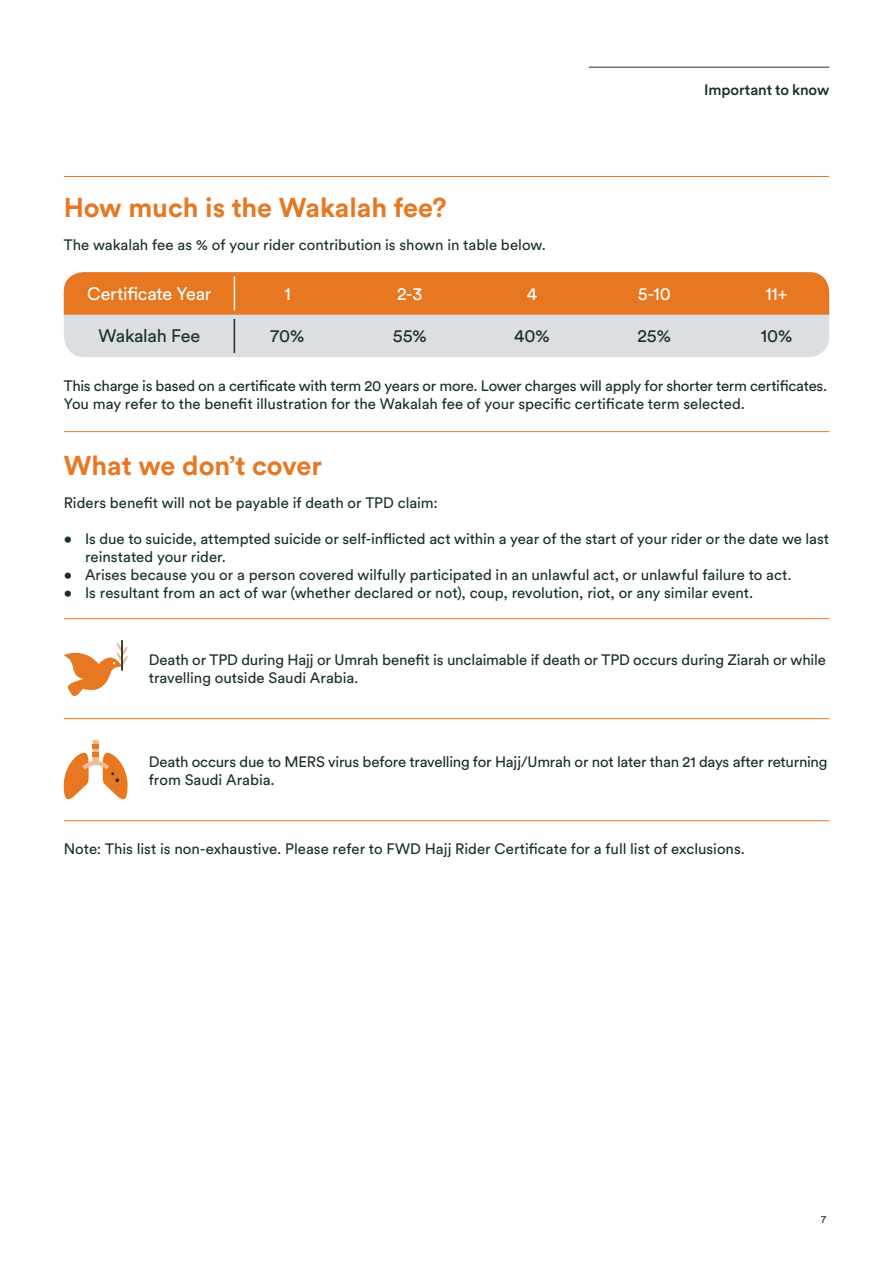
<style>
.page{position:relative;width:893px;height:1263px;background:#fff}
.page>*{position:absolute;margin:0;border:0;box-sizing:border-box;transform-origin:0 0}
.t1{font:700 27px "FWD Circular";letter-spacing:-.005em;color:#e87722}
.t2{font:18px "FWD Circular";letter-spacing:-.01em;color:#fff}
.t3{font:18px "FWD Circular";letter-spacing:-.015em;color:#183028}
.t4{font:15px/18px "FWD Circular";letter-spacing:-.005em;color:#183028}
.t5{font:500 15px "FWD Circular";letter-spacing:-.005em;color:#183028}
.t6{font:10.5px "FWD Circular";color:#183028}
</style>
<div class="page">
<hr style="left:589px;top:67px;width:240px;height:1px;background:#183028">
<hr style="left:64px;top:176px;width:765px;height:1px;background:#e87722">
<hr style="left:64px;top:431px;width:765px;height:1px;background:#e87722">
<hr style="left:64px;top:618px;width:765px;height:1px;background:#e87722">
<hr style="left:64px;top:718px;width:765px;height:1px;background:#e87722">
<hr style="left:64px;top:820px;width:765px;height:1px;background:#e87722">
<div style="left:64px;top:272px;width:765px;height:85px;background:#dbdfe1;border-radius:21px"></div>
<div style="left:64px;top:272px;width:765px;height:43px;background:#e87722"></div>
<hr style="left:234px;top:276px;width:1px;height:34px;background:#fff">
<hr style="left:234px;top:319px;width:1px;height:34px;background:#183028">
<svg style="left:64px;top:642px;width:64px;height:54px"></svg>
<hr style="left:121px;top:640px;width:2px;height:31px;background:#183028">
<svg style="left:64px;top:740px;width:64px;height:60px"></svg>
<h1 class="t1" style="left:64px;top:189px;width:384px">How much is the Wakalah fee?</h1>
<p class="t4" style="left:64px;top:235px;width:484px">The wakalah fee as % of your rider contribution is shown in table below.</p>
<p class="t5" style="left:704px;top:79px;width:127px">Important to know</p>
<p class="t2" style="left:87px;top:282px;width:126px">Certificate Year</p>
<p class="t2" style="left:284px;top:282px;width:8px">1</p>
<p class="t3" style="left:271px;top:324px;width:35px">70%</p>
<p class="t2" style="left:397px;top:282px;width:27px">2-3</p>
<p class="t3" style="left:393px;top:324px;width:36px">55%</p>
<p class="t2" style="left:638px;top:282px;width:35px">5-10</p>
<p class="t3" style="left:638px;top:324px;width:35px">25%</p>
<p class="t2" style="left:527px;top:282px;width:12px">4</p>
<p class="t3" style="left:514px;top:324px;width:37px">40%</p>
<p class="t2" style="left:765px;top:282px;width:24px">11+</p>
<p class="t3" style="left:99px;top:324px;width:103px">Wakalah Fee</p>
<p class="t3" style="left:761px;top:324px;width:33px">10%</p>
<p class="t4" style="left:64px;top:376px;width:765px">This charge is based on a certificate with term 20 years or more. Lower charges will apply for shorter term certificates.<br>You may refer to the benefit illustration for the Wakalah fee of your specific certificate term selected.</p>
<h1 class="t1" style="left:64px;top:447px;width:260px">What we don’t cover</h1>
<p class="t4" style="left:64px;top:493px;width:376px">Riders benefit will not be payable if death or TPD claim:</p>
<p class="t4" style="left:85px;top:529px;width:746px;text-indent:-21px">• Is due to suicide, attempted suicide or self-inflicted act within a year of the start of your rider or the date we last reinstated your rider.</p>
<p class="t4" style="left:64px;top:565px;width:729px">• Arises because you or a person covered wilfully participated in an unlawful act, or unlawful failure to act.</p>
<p class="t4" style="left:64px;top:583px;width:691px">• Is resultant from an act of war (whether declared or not), coup, revolution, riot, or any similar event.</p>
<p class="t4" style="left:149px;top:650px;width:678px">Death or TPD during Hajj or Umrah benefit is unclaimable if death or TPD occurs during Ziarah or while travelling outside Saudi Arabia.</p>
<p class="t4" style="left:149px;top:752px;width:680px">Death occurs due to MERS virus before travelling for Hajj/Umrah or not later than 21 days after returning from Saudi Arabia.</p>
<p class="t4" style="left:64px;top:839px;width:683px">Note: This list is non-exhaustive. Please refer to FWD Hajj Rider Certificate for a full list of exclusions.</p>
<p class="t6" style="left:821px;top:1212px;width:7px">7</p>
</div>
